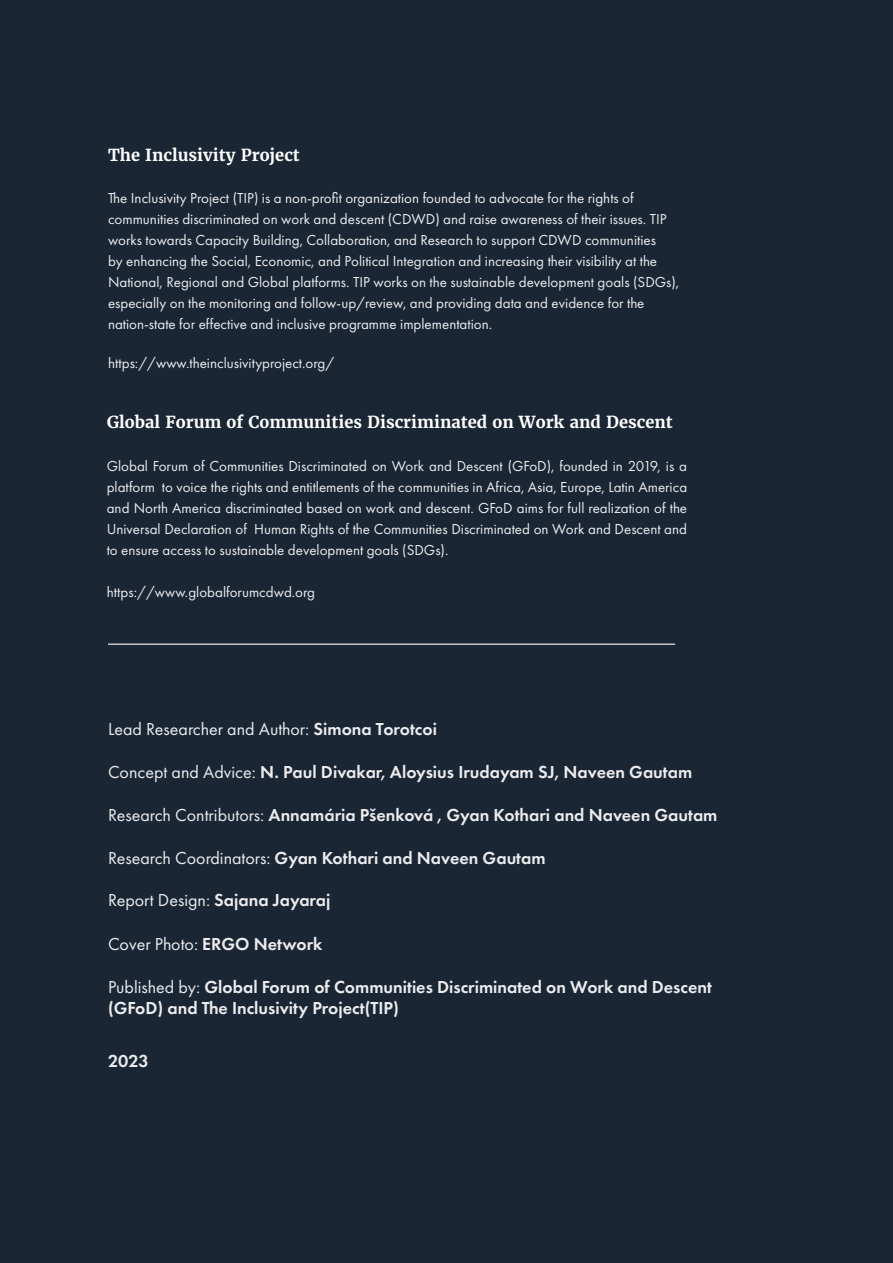
<style>
.page{position:relative;width:893px;height:1263px;background:#1a2634}
.page>*{position:absolute;margin:0;border:0;box-sizing:border-box;transform-origin:0 0}
.t1{font:600 18px/21.6px "Futura PT";color:#ececee}
.t2{font:18px "Futura PT";color:#ececee}
.t3{font:700 16.5px "Merriweather";color:#fff}
.t4{font:15px/21px "Futura PT";color:#ececee}
.s1{font-weight:600}
.s2{font-weight:400}
</style>
<div class="page">
<hr style="left:108px;top:644px;width:567px;height:1px;background:#ececee">
<p class="t3" style="left:108px;top:144px;width:193px">The Inclusivity Project</p>
<p class="t4" style="left:108px;top:188px;width:573px">The Inclusivity Project (TIP) is a non-profit organization founded to advocate for the rights of communities discriminated on work and descent (CDWD) and raise awareness of their issues. TIP works towards Capacity Building, Collaboration, and Research to support CDWD communities<br>by enhancing the Social, Economic, and Political Integration and increasing their visibility at the National, Regional and Global platforms. TIP works on the sustainable development goals (SDGs), especially on the monitoring and follow-up/review, and providing data and evidence for the nation-state for effective and inclusive programme implementation.</p>
<p class="t4" style="left:108px;top:353px;width:228px">https://www.theinclusivityproject.org/</p>
<p class="t3" style="left:107px;top:412px;width:567px">Global Forum of Communities Discriminated on Work and Descent</p>
<p class="t4" style="left:107px;top:455px;width:582px;text-align:justify">Global Forum of Communities Discriminated on Work and Descent (GFoD), founded in 2019, is a platform to voice the rights and entitlements of the communities in Africa, Asia, Europe, Latin America and North America discriminated based on work and descent. GFoD aims for full realization of the Universal Declaration of Human Rights of the Communities Discriminated on Work and Descent and to ensure access to sustainable development goals (SDGs).</p>
<p class="t4" style="left:107px;top:581px;width:210px">https://www.globalforumcdwd.org</p>
<p class="t2" style="left:108px;top:719px;width:330px">Lead Researcher and Author: <span class="s1">Simona Torotcoi</span></p>
<p class="t1" style="left:108px;top:761px;width:586px"><span class="s2">Concept and Advice:</span> N. Paul Divakar, Aloysius Irudayam SJ, Naveen Gautam</p>
<p class="t1" style="left:108px;top:803px;width:611px"><span class="s2">Research Contributors:</span> Annamária Pšenková , Gyan Kothari and Naveen Gautam</p>
<p class="t1" style="left:108px;top:847px;width:439px"><span class="s2">Research Coordinators:</span> Gyan Kothari and Naveen Gautam</p>
<p class="t2" style="left:108px;top:890px;width:224px">Report Design: <span class="s1">Sajana Jayaraj</span></p>
<p class="t2" style="left:108px;top:933px;width:216px">Cover Photo: <span class="s1">ERGO Network</span></p>
<p class="t1" style="left:108px;top:976px;width:605px"><span class="s2">Published by:</span> Global Forum of Communities Discriminated on Work and Descent (GFoD) and The Inclusivity Project(TIP)</p>
<p class="t1" style="left:108px;top:1050px;width:42px">2023</p>
</div>
